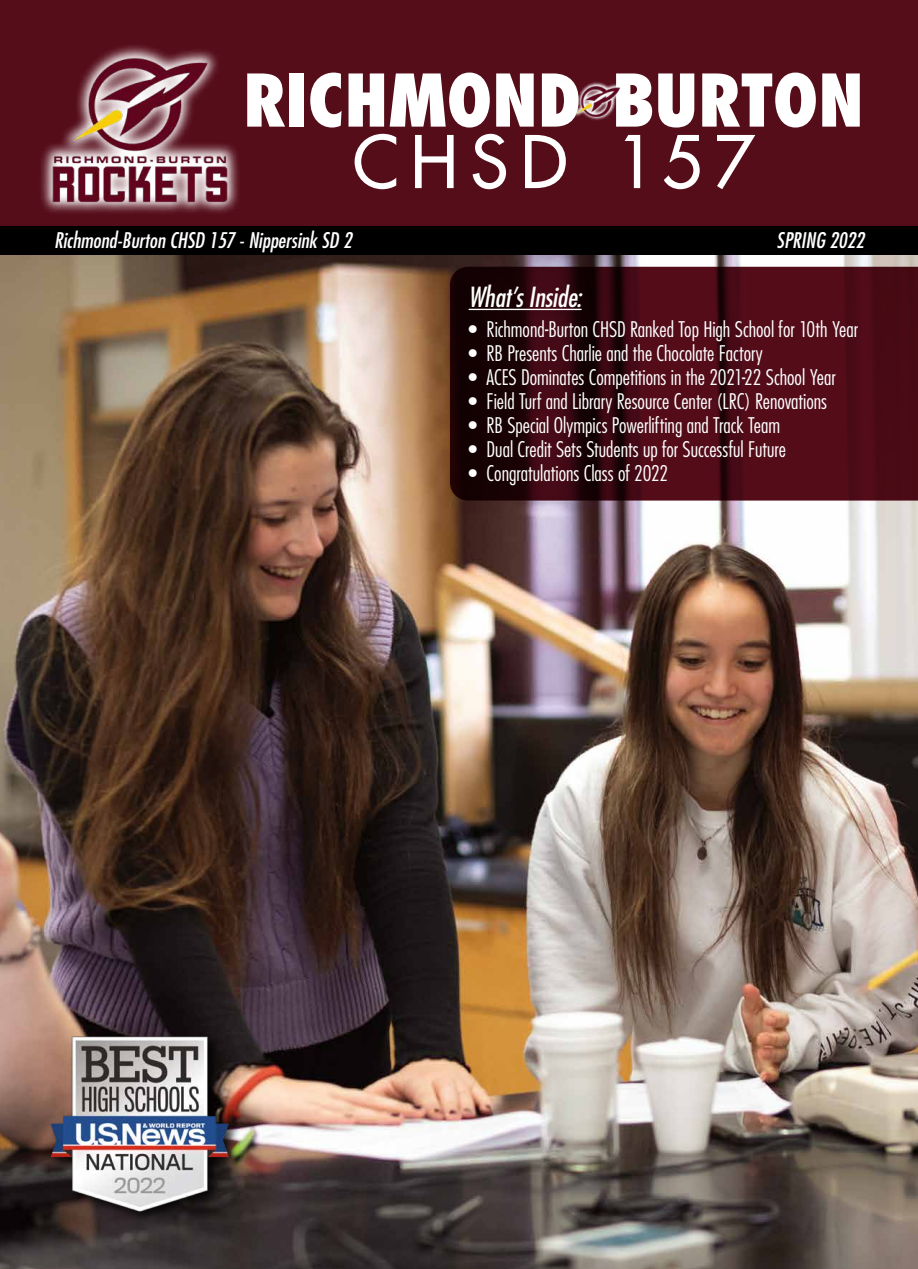
<style>
.page{position:relative;width:918px;height:1269px;background:#fff}
.page>*{position:absolute;margin:0;border:0;box-sizing:border-box;transform-origin:0 0}
.t1{font:800 condensed 70.5px "Futura Std";letter-spacing:-.005em;color:#fff}
.t2{font:500 70.5px "Futura Std";letter-spacing:.16em;color:#fff}
.t3{font:italic condensed 27px "Futura Std";color:#fff}
.t4{font:300 condensed 21px "Futura Std";color:#fff}
.t5{font:italic condensed 21px "Futura Std";color:#fff}
</style>
<div class="page">
<img style="left:0;top:255px;width:918px;height:1014px">
<svg style="left:450px;top:267px;width:468px;height:234px"></svg>
<div style="left:0;top:0;width:918px;height:227px;background:#550d1a"></div>
<div style="left:0;top:227px;width:918px;height:28px;background:#000"></div>
<hr style="left:469px;top:309px;width:113px;height:1px;background:#fff">
<svg style="left:41px;top:151px;width:197px;height:56px"></svg>
<img style="left:45px;top:46px;width:190px;height:167px">
<svg style="left:573px;top:85px;width:51px;height:35px"></svg>
<img style="left:574px;top:82px;width:49px;height:35px">
<div style="left:48px;top:1034px;width:192px;height:189px;background:#000;opacity:.75"></div>
<img style="left:45px;top:1034px;width:193px;height:185px">
<h1 class="t1" style="left:243px;top:56px;width:623px">RICHMOND BURTON</h1>
<h1 class="t2" style="left:352px;top:118px;width:403px">CHSD 157</h1>
<p class="t5" style="left:54px;top:228px;width:299px">Richmond-Burton CHSD 157 - Nippersink SD 2</p>
<p class="t5" style="left:777px;top:228px;width:89px">SPRING 2022</p>
<p class="t3" style="left:469px;top:281px;width:114px">What’s Inside:</p>
<p class="t4" style="left:469px;top:317px;width:391px">• Richmond-Burton CHSD Ranked Top High School for 10th Year</p>
<p class="t4" style="left:469px;top:341px;width:296px">• RB Presents Charlie and the Chocolate Factory</p>
<p class="t4" style="left:469px;top:365px;width:369px">• ACES Dominates Competitions in the 2021-22 School Year</p>
<p class="t4" style="left:469px;top:389px;width:360px">• Field Turf and Library Resource Center (LRC) Renovations</p>
<p class="t4" style="left:469px;top:413px;width:313px">• RB Special Olympics Powerlifting and Track Team</p>
<p class="t4" style="left:469px;top:437px;width:319px">• Dual Credit Sets Students up for Successful Future</p>
<p class="t4" style="left:469px;top:461px;width:201px">• Congratulations Class of 2022</p>
</div>
